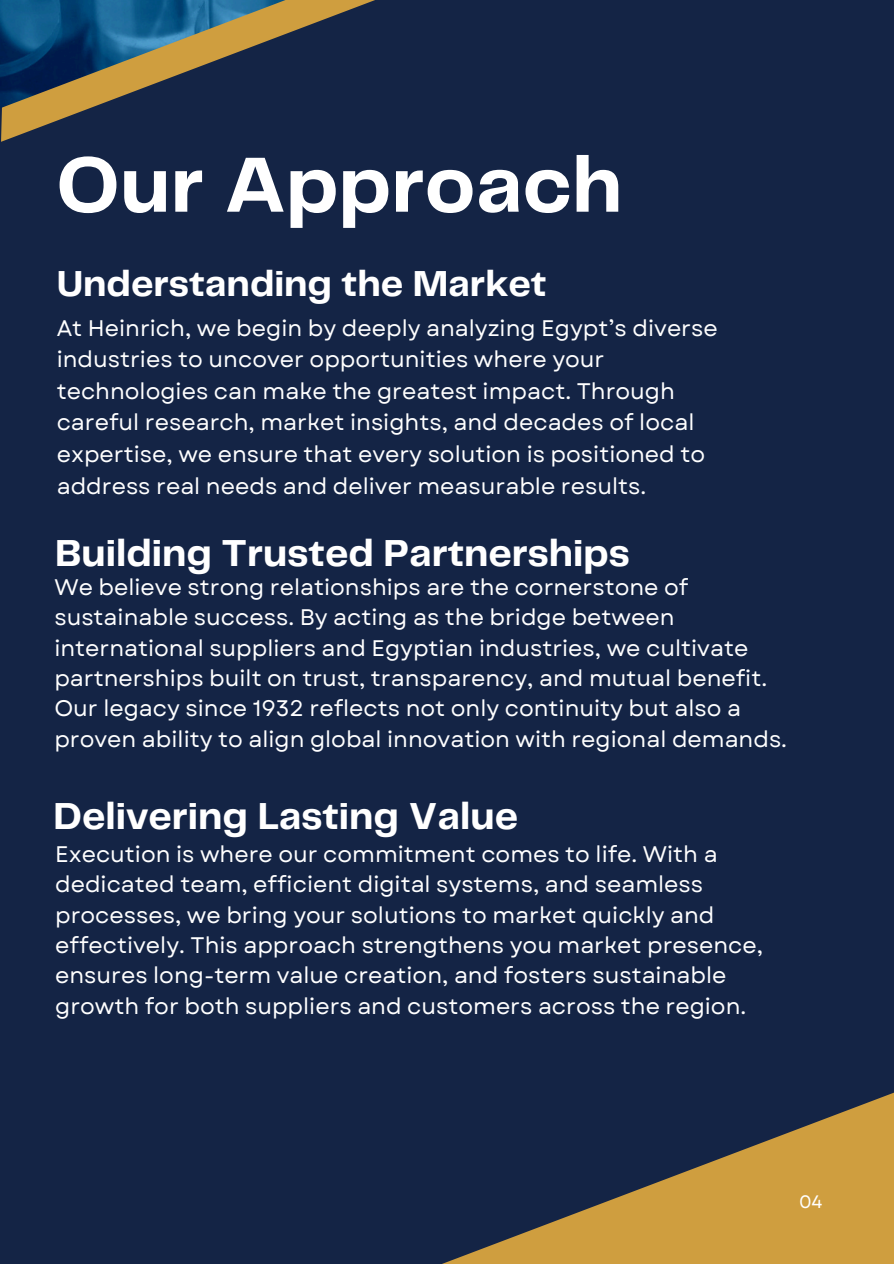
<style>
.page{position:relative;width:894px;height:1264px;background:#fff}
.page>*{position:absolute;margin:0;border:0;box-sizing:border-box;transform-origin:0 0}
.t1{font:700 81px "Telegraf";color:#fff}
.t2{font:700 39px "Telegraf";color:#fff}
.t3{font:700 37.5px "Telegraf";color:#fff}
.t4{font:22.5px/30.5px "Garet";color:#fff}
.t5{font:18px "Garet";color:#fff}
</style>
<div class="page">
<div style="left:0;top:0;width:893px;height:1263px;background:#142445"></div>
<svg style="left:1px;top:108px;width:89px;height:34px"></svg>
<svg style="left:445px;top:1153px;width:288px;height:110px"></svg>
<svg style="left:733px;top:1093px;width:160px;height:170px"></svg>
<img style="left:0;top:0;width:375px;height:108px">
<h1 class="t1" style="left:56px;top:150px;width:567px">Our Approach</h1>
<h3 class="t3" style="left:57px;top:268px;width:491px">Understanding the Market</h3>
<p class="t4" style="left:57px;top:312px;width:662px;line-height:31.5px">At Heinrich, we begin by deeply analyzing Egypt’s diverse industries to uncover opportunities where your technologies can make the greatest impact. Through careful research, market insights, and decades of local expertise, we ensure that every solution is positioned to address real needs and deliver measurable results.</p>
<h2 class="t2" style="left:55px;top:536px;width:576px">Building Trusted Partnerships</h2>
<p class="t4" style="left:54px;top:572px;width:734px">We believe strong relationships are the cornerstone of sustainable success. By acting as the bridge between international suppliers and Egyptian industries, we cultivate partnerships built on trust, transparency, and mutual benefit.<br>Our legacy since 1932 reflects not only continuity but also a proven ability to align global innovation with regional demands.</p>
<h2 class="t2" style="left:54px;top:799px;width:466px">Delivering Lasting Value</h2>
<p class="t4" style="left:55px;top:838px;width:709px">Execution is where our commitment comes to life. With a dedicated team, efficient digital systems, and seamless processes, we bring your solutions to market quickly and effectively. This approach strengthens you market presence, ensures long-term value creation, and fosters sustainable growth for both suppliers and customers across the region.</p>
<p class="t5" style="left:798px;top:1188px;width:25px">04</p>
</div>
